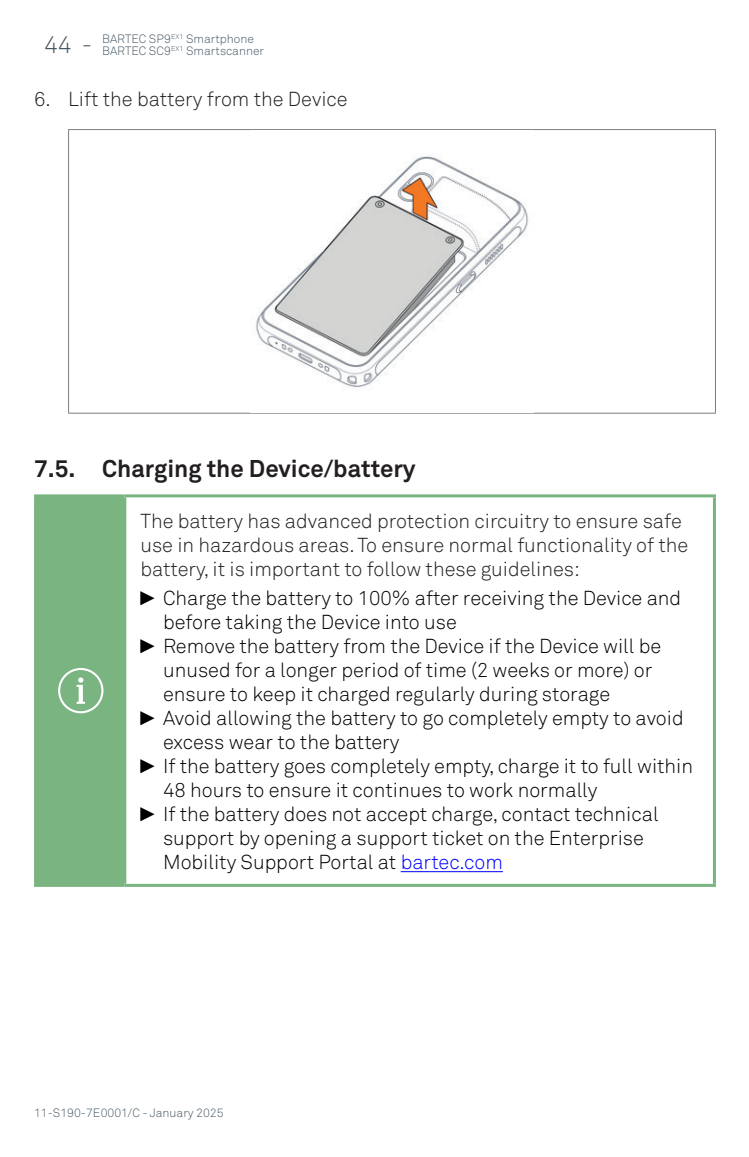
<style>
.page{position:relative;width:749px;height:1157px;background:#fff}
.page>*{position:absolute;margin:0;border:0;box-sizing:border-box;transform-origin:0 0}
.t1{font:700 24px "Akkurat Pro";color:#231f20}
.t2{font:300 24px "Akkurat Pro";color:#475865}
.t3{font:300 20px/24px "Akkurat Pro";color:#000}
.t4{font:300 20px/24px "Akkurat Pro";color:#231f20}
.t5{font:300 12px/12px "Akkurat Pro";color:#475865}
.s1{font-family:"Arial Narrow";font-weight:400}
.s2{color:#00f}
</style>
<div class="page">
<hr style="left:68px;top:129px;width:647px;height:1px;background:#787d83">
<hr style="left:68px;top:130px;width:1px;height:283px;background:#787d83">
<hr style="left:714px;top:130px;width:2px;height:283px;background:#787d83">
<hr style="left:68px;top:412px;width:647px;height:2px;background:#787d83">
<img style="left:250px;top:156px;width:283px;height:257px">
<div style="left:36px;top:496px;width:88px;height:389px;background:#7ab481"></div>
<hr style="left:124px;top:494px;width:591px;height:3px;background:#7ab481">
<hr style="left:712px;top:497px;width:3px;height:387px;background:#7ab481">
<hr style="left:124px;top:884px;width:591px;height:3px;background:#7ab481">
<hr style="left:34px;top:494px;width:90px;height:3px;background:#7ab481">
<hr style="left:34px;top:497px;width:3px;height:387px;background:#7ab481">
<hr style="left:34px;top:884px;width:90px;height:3px;background:#7ab481">
<hr style="left:122px;top:497px;width:4px;height:387px;background:#7ab481">
<hr style="left:400px;top:871px;width:102px;height:1px;background:#00f">
<svg style="left:58px;top:668px;width:45px;height:45px"></svg>
<p class="t2" style="left:44px;top:30px;width:50px">44 -</p>
<p class="t5" style="left:102px;top:33px;width:163px">BARTEC SP9<sup>EX1</sup> Smartphone<br>BARTEC SC9<sup>EX1</sup> Smartscanner</p>
<p class="t4" style="left:34px;top:87px;width:315px">6. Lift the battery from the Device</p>
<p class="t1" style="left:34px;top:454px;width:38px">7.5.</p>
<p class="t1" style="left:102px;top:454px;width:315px">Charging the Device/battery</p>
<p class="t4" style="left:140px;top:508px;width:549px">The battery has advanced protection circuitry to ensure safe use in hazardous areas. To ensure normal functionality of the battery, it is important to follow these guidelines:</p>
<p class="t3" style="left:163px;top:586px;width:519px;text-indent:-23px"><span class="s1">►</span>Charge the battery to 100% after receiving the Device and before taking the Device into use</p>
<p class="t3" style="left:163px;top:634px;width:499px;text-indent:-23px"><span class="s1">►</span>Remove the battery from the Device if the Device will be unused for a longer period of time (2 weeks or more) or ensure to keep it charged regularly during storage</p>
<p class="t3" style="left:163px;top:706px;width:522px;text-indent:-23px"><span class="s1">►</span>Avoid allowing the battery to go completely empty to avoid excess wear to the battery</p>
<p class="t3" style="left:163px;top:754px;width:531px;text-indent:-23px"><span class="s1">►</span>If the battery goes completely empty, charge it to full within<br>48 hours to ensure it continues to work normally</p>
<p class="t3" style="left:163px;top:802px;width:497px;text-indent:-23px"><span class="s1">►</span>If the battery does not accept charge, contact technical support by opening a support ticket on the Enterprise<br>Mobility Support Portal at <span class="s2">bartec.com</span></p>
<p class="t5" style="left:34px;top:1106px;width:191px">11-S190-7E0001/C - January 2025</p>
</div>
